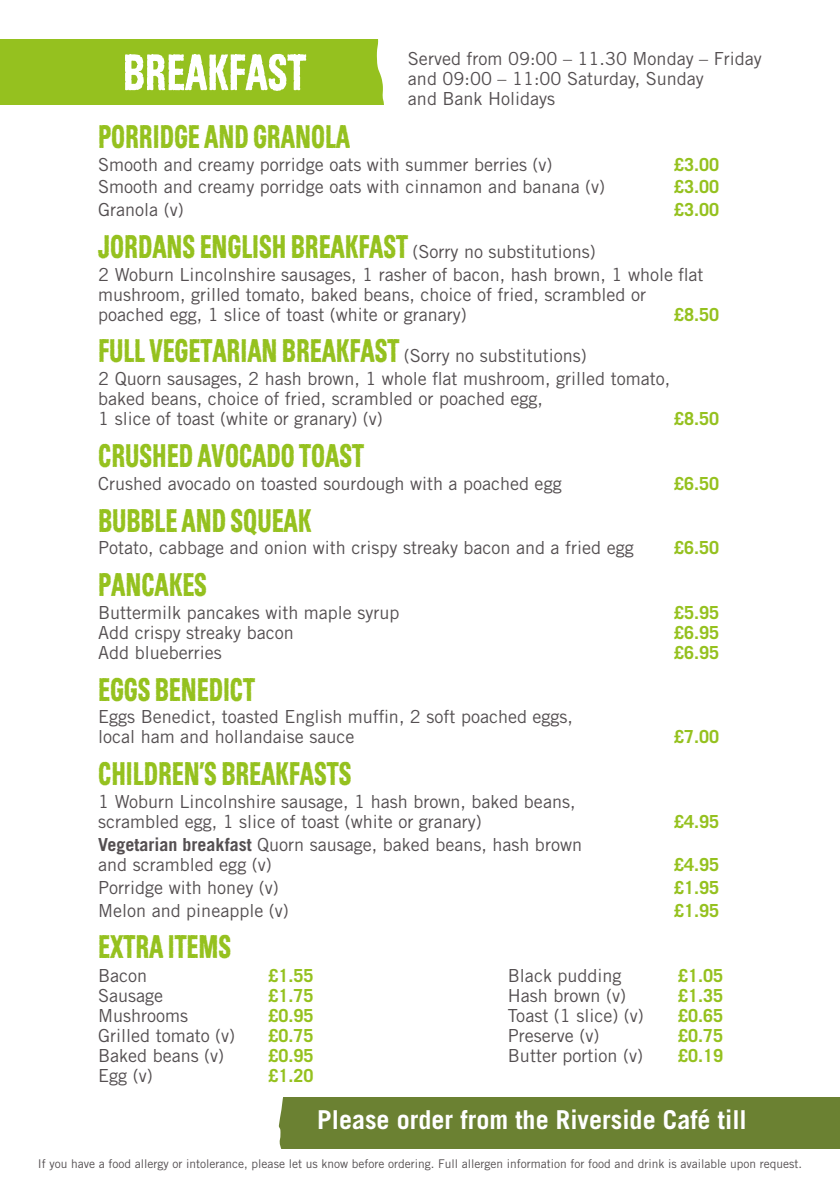
<style>
.page{position:relative;width:840px;height:1191px;background:#fff}
.page>*{position:absolute;margin:0;border:0;box-sizing:border-box;transform-origin:0 0}
.t1{font:50px "Jordans Mill";color:#fff}
.t2{font:32px "Jordans Mill";color:#95c11f}
.t3{font:700 26px "Trade Gothic";color:#fff}
.t4{font:18px/20px "Trade Gothic";color:#544f51}
.t5{font:700 18px "Trade Gothic";color:#95c11f}
.t6{font:12px "Trade Gothic";color:#544f51}
.s1{font-family:"Trade Gothic";font-size:18px;color:#544f51}
.s2{font-weight:700}
</style>
<div class="page">
<div style="left:0;top:40px;width:384px;height:65px;background:#95c11f"></div>
<div style="left:278px;top:1097px;width:561px;height:51px;background:#6b8132"></div>
<p class="t4" style="left:408px;top:48px;width:355px">Served from 09:00 – 11.30 Monday – Friday and 09:00 – 11:00 Saturday, Sunday<br>and Bank Holidays</p>
<h1 class="t1" style="left:123px;top:41px;width:185px">BREAKFAST</h1>
<h2 class="t2" style="left:98px;top:116px;width:253px">PORRIDGE AND GRANOLA</h2>
<p class="t4" style="left:98px;top:154px;width:455px">Smooth and creamy porridge oats with summer berries (v)</p>
<p class="t5" style="left:673px;top:153px;width:47px">£3.00</p>
<p class="t4" style="left:98px;top:177px;width:508px">Smooth and creamy porridge oats with cinnamon and banana (v)</p>
<p class="t5" style="left:673px;top:176px;width:47px">£3.00</p>
<p class="t4" style="left:98px;top:200px;width:87px">Granola (v)</p>
<p class="t5" style="left:673px;top:199px;width:47px">£3.00</p>
<h2 class="t2" style="left:98px;top:226px;width:498px">JORDANS ENGLISH BREAKFAST <span class="s1">(Sorry no substitutions)</span></h2>
<p class="t4" style="left:98px;top:264px;width:606px">2 Woburn Lincolnshire sausages, 1 rasher of bacon, hash brown, 1 whole flat mushroom, grilled tomato, baked beans, choice of fried, scrambled or poached egg, 1 slice of toast (white or granary)</p>
<p class="t5" style="left:673px;top:303px;width:47px">£8.50</p>
<h2 class="t2" style="left:98px;top:331px;width:490px">FULL VEGETARIAN BREAKFAST <span class="s1">(Sorry no substitutions)</span></h2>
<p class="t4" style="left:98px;top:369px;width:573px">2 Quorn sausages, 2 hash brown, 1 whole flat mushroom, grilled tomato, baked beans, choice of fried, scrambled or poached egg,<br>1 slice of toast (white or granary) (v)</p>
<p class="t5" style="left:673px;top:408px;width:47px">£8.50</p>
<h2 class="t2" style="left:98px;top:435px;width:267px">CRUSHED AVOCADO TOAST</h2>
<p class="t4" style="left:98px;top:473px;width:464px">Crushed avocado on toasted sourdough with a poached egg</p>
<p class="t5" style="left:673px;top:472px;width:47px">£6.50</p>
<h2 class="t2" style="left:98px;top:500px;width:214px">BUBBLE AND SQUEAK</h2>
<p class="t4" style="left:98px;top:538px;width:536px">Potato, cabbage and onion with crispy streaky bacon and a fried egg</p>
<p class="t5" style="left:673px;top:537px;width:47px">£6.50</p>
<h2 class="t2" style="left:98px;top:564px;width:110px">PANCAKES</h2>
<p class="t4" style="left:98px;top:602px;width:302px">Buttermilk pancakes with maple syrup</p>
<p class="t5" style="left:673px;top:601px;width:47px">£5.95</p>
<p class="t4" style="left:98px;top:622px;width:197px">Add crispy streaky bacon</p>
<p class="t5" style="left:673px;top:621px;width:47px">£6.95</p>
<p class="t4" style="left:98px;top:642px;width:125px">Add blueberries</p>
<p class="t5" style="left:673px;top:641px;width:47px">£6.95</p>
<h2 class="t2" style="left:98px;top:669px;width:158px">EGGS BENEDICT</h2>
<p class="t4" style="left:98px;top:707px;width:476px">Eggs Benedict, toasted English muffin, 2 soft poached eggs, local ham and hollandaise sauce</p>
<p class="t5" style="left:673px;top:726px;width:47px">£7.00</p>
<h2 class="t2" style="left:98px;top:753px;width:254px">CHILDREN’S BREAKFASTS</h2>
<p class="t4" style="left:98px;top:791px;width:478px">1 Woburn Lincolnshire sausage, 1 hash brown, baked beans, scrambled egg, 1 slice of toast (white or granary)</p>
<p class="t4" style="left:98px;top:834px;width:485px"><span class="s2">Vegetarian breakfast</span> Quorn sausage, baked beans, hash brown and scrambled egg (v)</p>
<p class="t5" style="left:673px;top:810px;width:47px">£4.95</p>
<p class="t5" style="left:673px;top:853px;width:47px">£4.95</p>
<p class="t4" style="left:98px;top:877px;width:182px">Porridge with honey (v)</p>
<p class="t5" style="left:673px;top:876px;width:47px">£1.95</p>
<p class="t4" style="left:98px;top:900px;width:192px">Melon and pineapple (v)</p>
<p class="t5" style="left:673px;top:899px;width:47px">£1.95</p>
<h2 class="t2" style="left:98px;top:926px;width:134px">EXTRA ITEMS</h2>
<p class="t4" style="left:98px;top:965px;width:51px">Bacon</p>
<p class="t5" style="left:268px;top:965px;width:47px">£1.55</p>
<p class="t4" style="left:98px;top:985px;width:66px">Sausage</p>
<p class="t5" style="left:268px;top:985px;width:47px">£1.75</p>
<p class="t4" style="left:98px;top:1005px;width:91px">Mushrooms</p>
<p class="t5" style="left:268px;top:1005px;width:47px">£0.95</p>
<p class="t4" style="left:98px;top:1025px;width:138px">Grilled tomato (v)</p>
<p class="t5" style="left:268px;top:1025px;width:47px">£0.75</p>
<p class="t4" style="left:98px;top:1045px;width:127px">Baked beans (v)</p>
<p class="t5" style="left:268px;top:1045px;width:47px">£0.95</p>
<p class="t4" style="left:98px;top:1065px;width:56px">Egg (v)</p>
<p class="t5" style="left:268px;top:1065px;width:47px">£1.20</p>
<p class="t4" style="left:507px;top:965px;width:115px">Black pudding</p>
<p class="t5" style="left:677px;top:965px;width:47px">£1.05</p>
<p class="t4" style="left:507px;top:985px;width:119px">Hash brown (v)</p>
<p class="t5" style="left:677px;top:985px;width:47px">£1.35</p>
<p class="t4" style="left:507px;top:1005px;width:137px">Toast (1 slice) (v)</p>
<p class="t5" style="left:677px;top:1005px;width:47px">£0.65</p>
<p class="t4" style="left:507px;top:1025px;width:93px">Preserve (v)</p>
<p class="t5" style="left:677px;top:1025px;width:47px">£0.75</p>
<p class="t4" style="left:507px;top:1045px;width:136px">Butter portion (v)</p>
<p class="t5" style="left:677px;top:1045px;width:47px">£0.19</p>
<h3 class="t3" style="left:317px;top:1103px;width:431px">Please order from the Riverside Café till</h3>
<p class="t6" style="left:38px;top:1156px;width:765px">If you have a food allergy or intolerance, please let us know before ordering. Full allergen information for food and drink is available upon request.</p>
</div>
